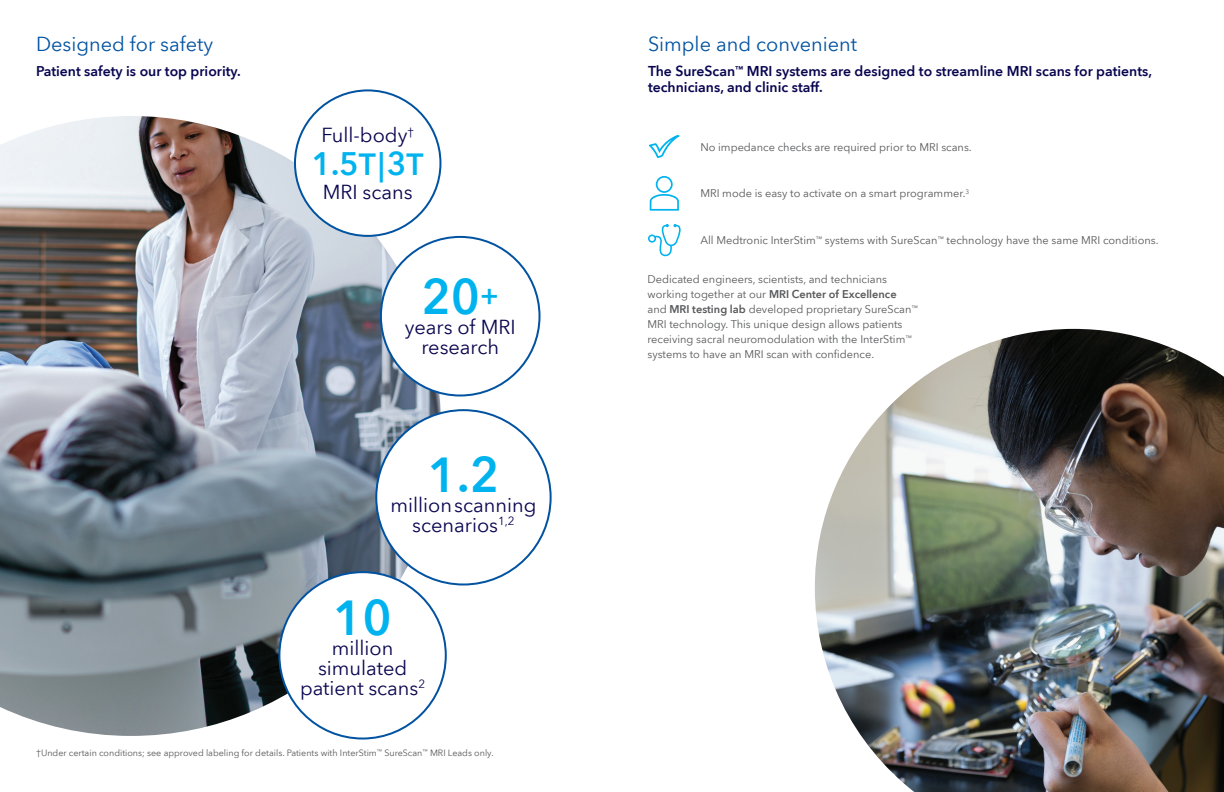
<style>
.page{position:relative;width:1224px;height:792px;background:#fff}
.page>*{position:absolute;margin:0;border:0;box-sizing:border-box;transform-origin:0 0}
.Body-use_130__leading{font:600 48px "Avenir Next World";color:#00b3ee}
.Body-use_130__leading-2{font:600 31.8px "Avenir Next World";color:#00b3ee}
.Body-use_130__leading-3{font:20px/20px "Avenir Next World";color:#08054f;text-align:center}
.Subhead_3_large{font:20px "Avenir Next World";color:#0152a1}
.Subhead_2_medium{font:600 14px/16px "Avenir Next World";color:#08054f}
.Body-use_130__leading-4{font:11px/15px "Avenir Next World";color:#57585a}
.Section_Heading{font:9px "Avenir Next World";color:#57585a}
.s1{font-size:30px}
.s2{font-weight:600}
</style>
<div class="page">
<img style="left:0;top:116px;width:441px;height:620px">
<div style="left:295px;top:90px;width:145px;height:146px;background:#fff;border-radius:50%"></div>
<div style="left:381px;top:237px;width:159px;height:159px;background:#fff;border-radius:50%"></div>
<div style="left:376px;top:410px;width:175px;height:175px;background:#fff;border-radius:50%"></div>
<div style="left:279px;top:572px;width:167px;height:167px;background:#fff;border-radius:50%"></div>
<svg style="left:650px;top:176px;width:29px;height:35px"></svg>
<svg style="left:648px;top:224px;width:33px;height:32px"></svg>
<svg style="left:649px;top:135px;width:31px;height:23px"></svg>
<img style="left:815px;top:329px;width:409px;height:463px">
<p class="Subhead_3_large" style="left:36px;top:28px;width:179px">Designed for safety</p>
<p class="Subhead_2_medium" style="left:36px;top:63px;width:206px">Patient safety is our top priority.</p>
<p class="Body-use_130__leading-3" style="left:322px;top:126px;width:94px">Full-body<sup>†</sup></p>
<p class="Body-use_130__leading-2" style="left:312px;top:145px;width:113px">1.5<span class="s1">T|</span>3<span class="s1">T</span></p>
<p class="Body-use_130__leading-3" style="left:323px;top:183px;width:91px">MRI scans</p>
<p class="Body-use_130__leading" style="left:422px;top:270px;width:79px">20<sup>+</sup></p>
<p class="Body-use_130__leading-3" style="left:405px;top:318px;width:112px">years of MRI research</p>
<p class="Body-use_130__leading" style="left:428px;top:447px;width:73px">1.2</p>
<p class="Body-use_130__leading-3" style="left:391px;top:495px;width:147px">millionscanning scenarios<sup>1,2</sup></p>
<p class="Body-use_130__leading" style="left:333px;top:590px;width:60px">10</p>
<p class="Body-use_130__leading-3" style="left:300px;top:638px;width:127px">million simulated patient scans<sup>2</sup></p>
<p class="Section_Heading" style="left:36px;top:745px;width:459px">†Under certain conditions; see approved labeling for details. Patients with InterStim<sup>™</sup> SureScan<sup>™</sup> MRI Leads only.</p>
<p class="Subhead_3_large" style="left:648px;top:28px;width:211px">Simple and convenient</p>
<p class="Subhead_2_medium" style="left:648px;top:64px;width:506px">The SureScan<sup>™</sup> MRI systems are designed to streamline MRI scans for patients, technicians, and clinic staff.</p>
<p class="Body-use_130__leading-4" style="left:700px;top:139px;width:273px">No impedance checks are required prior to MRI scans.</p>
<p class="Body-use_130__leading-4" style="left:700px;top:186px;width:271px">MRI mode is easy to activate on a smart programmer.<sup>3</sup></p>
<p class="Body-use_130__leading-4" style="left:700px;top:233px;width:460px">All Medtronic InterStim<sup>™</sup> systems with SureScan<sup>™</sup> technology have the same MRI conditions.</p>
<p class="Body-use_130__leading-4" style="left:647px;top:272px;width:272px">Dedicated engineers, scientists, and technicians working together at our <span class="s2">MRI Center of Excellence </span>and <span class="s2">MRI testing lab</span> developed proprietary SureScan<sup>™ </sup>MRI technology. This unique design allows patients receiving sacral neuromodulation with the InterStim<sup>™ </sup>systems to have an MRI scan with confidence.</p>
</div>
